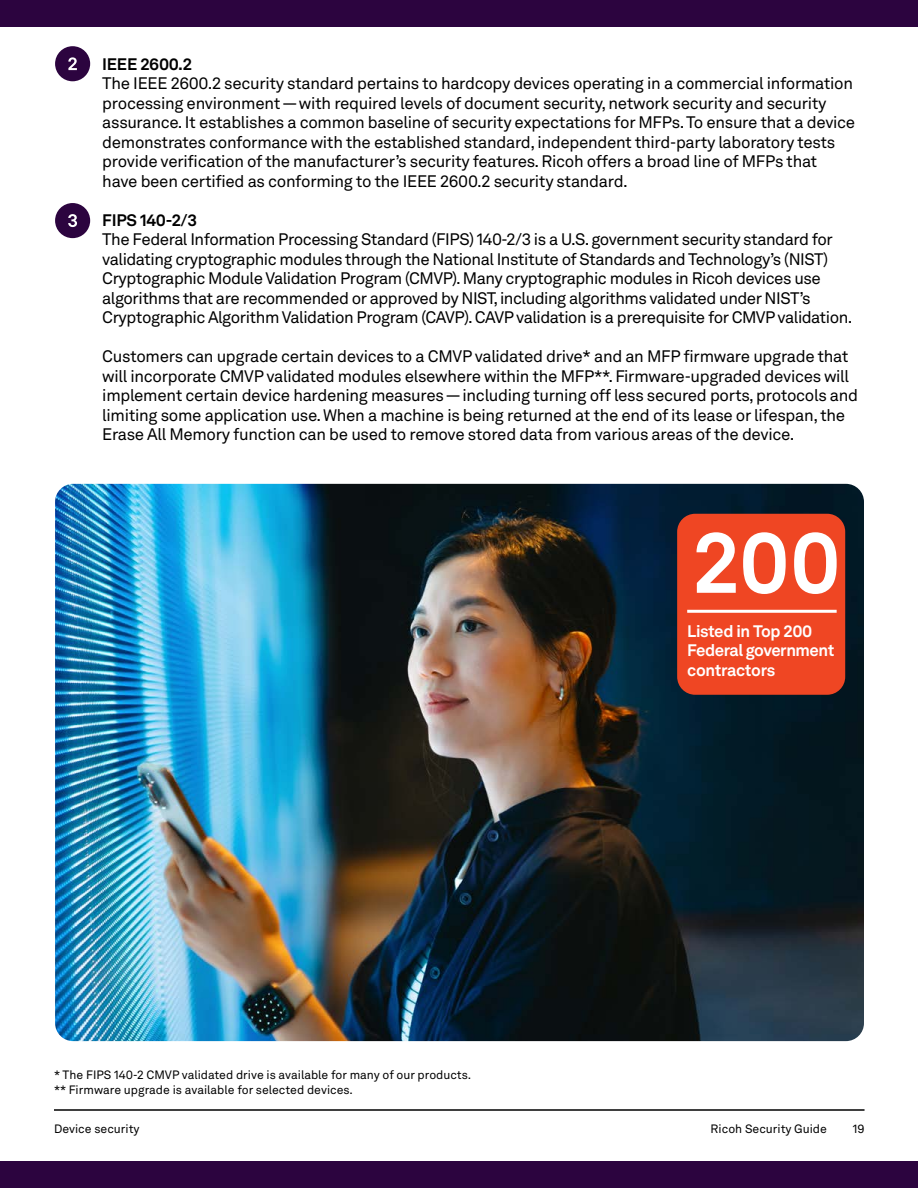
<style>
.page{position:relative;width:918px;height:1188px;background:#fff}
.page>*{position:absolute;margin:0;border:0;box-sizing:border-box;transform-origin:0 0}
.t1{font:16.5px/19.5px "Akkurat LL";letter-spacing:-.02em;color:#000}
.t2{font:700 16.5px/19.5px "Akkurat LL";letter-spacing:-.03em;color:#fff}
.t3{font:700 16.5px "Akkurat LL";letter-spacing:-.02em;color:#000}
.t4{font:12px/15px "Akkurat LL";color:#000}
</style>
<div class="page">
<hr style="left:54px;top:1109px;width:811px;height:2px;background:#000">
<img style="left:55px;top:484px;width:809px;height:557px">
<div style="left:0;top:0;width:918px;height:26px;background:#2c043f"></div>
<div style="left:0;top:1162px;width:918px;height:26px;background:#2c043f"></div>
<div style="left:55px;top:46px;width:35px;height:35px;background:#2c043f;border-radius:50%"></div>
<svg style="left:68px;top:57px;width:9px;height:13px"></svg>
<div style="left:677px;top:514px;width:168px;height:181px;background:#ef4623;border-radius:18px"></div>
<div style="left:55px;top:203px;width:35px;height:35px;background:#2c043f;border-radius:50%"></div>
<svg style="left:68px;top:214px;width:9px;height:13px"></svg>
<svg style="left:697px;top:532px;width:140px;height:62px"></svg>
<hr style="left:687px;top:610px;width:150px;height:3px;background:#fff">
<p class="t3" style="left:102px;top:51px;width:91px">IEEE 2600.2</p>
<p class="t1" style="left:102px;top:73px;width:755px">The IEEE 2600.2 security standard pertains to hardcopy devices operating in a commercial information processing environment — with required levels of document security, network security and security assurance. It establishes a common baseline of security expectations for MFPs. To ensure that a device demonstrates conformance with the established standard, independent third-party laboratory tests provide verification of the manufacturer’s security features. Ricoh offers a broad line of MFPs that have been certified as conforming to the IEEE 2600.2 security standard.</p>
<p class="t3" style="left:102px;top:207px;width:96px">FIPS 140-2/3</p>
<p class="t1" style="left:102px;top:229px;width:752px">The Federal Information Processing Standard (FIPS) 140-2/3 is a U.S. government security standard for validating cryptographic modules through the National Institute of Standards and Technology’s (NIST)<br>Cryptographic Module Validation Program (CMVP). Many cryptographic modules in Ricoh devices use algorithms that are recommended or approved by NIST, including algorithms validated under NIST’s Cryptographic Algorithm Validation Program (CAVP). CAVP validation is a prerequisite for CMVP validation.</p>
<p class="t1" style="left:102px;top:346px;width:757px">Customers can upgrade certain devices to a CMVP validated drive* and an MFP firmware upgrade that will incorporate CMVP validated modules elsewhere within the MFP**. Firmware-upgraded devices will implement certain device hardening measures — including turning off less secured ports, protocols and limiting some application use. When a machine is being returned at the end of its lease or lifespan, the Erase All Memory function can be used to remove stored data from various areas of the device.</p>
<p class="t4" style="left:54px;top:1067px;width:419px">* The FIPS 140-2 CMVP validated drive is available for many of our products. ** Firmware upgrade is available for selected devices.</p>
<p class="t2" style="left:687px;top:620px;width:149px">Listed in Top 200<br>Federal government contractors</p>
<p class="t4" style="left:54px;top:1121px;width:87px">Device security</p>
<p class="t4" style="left:711px;top:1121px;width:118px">Ricoh Security Guide</p>
<p class="t4" style="left:853px;top:1121px;width:13px">19</p>
</div>
